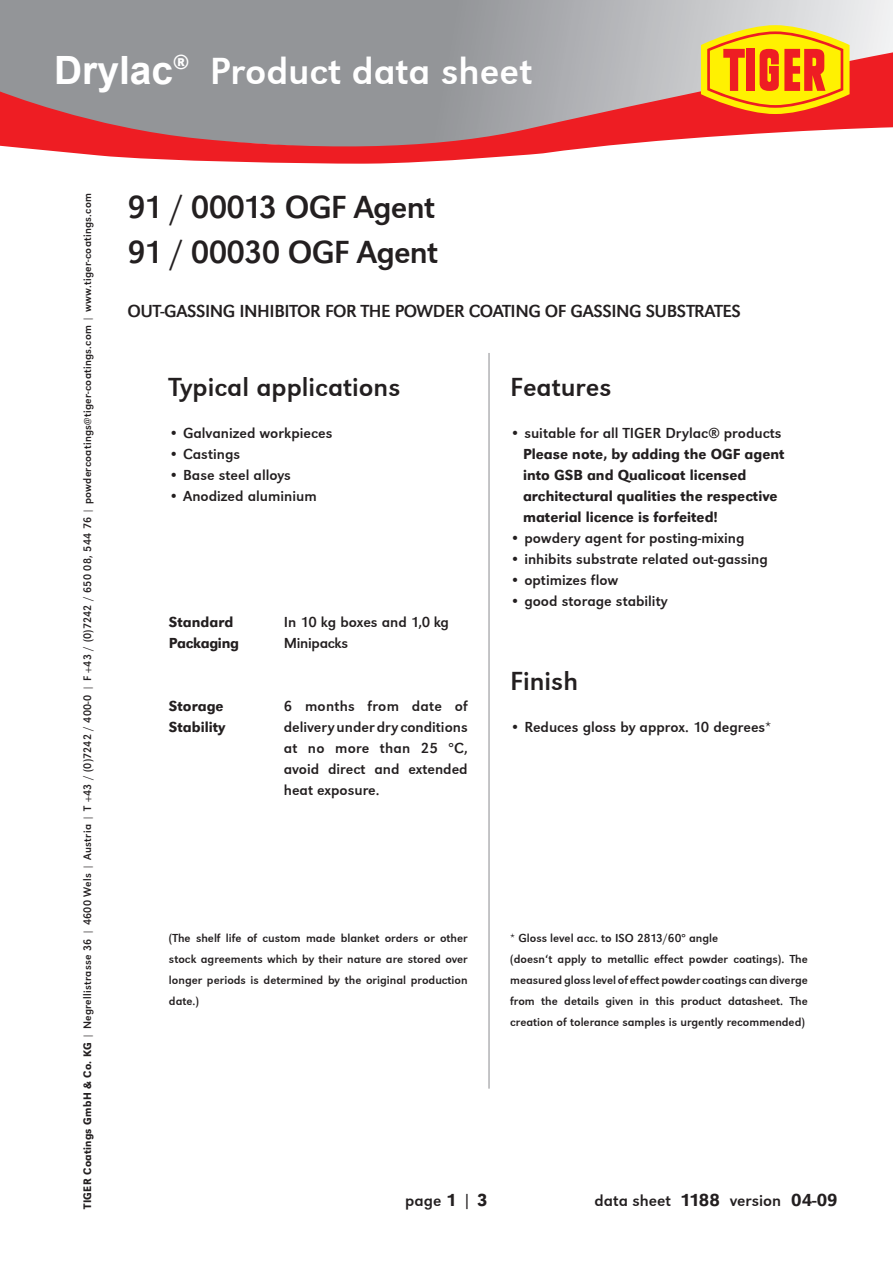
<style>
.page{position:relative;width:893px;height:1263px;background:#fff}
.page>*{position:absolute;margin:0;border:0;box-sizing:border-box;transform-origin:0 0}
.t1{font:39px "URW Grotesk T";color:#fff}
.t2{font:33px/45px "URW Grotesk T";letter-spacing:-.025em;color:#231f20}
.t3{font:27px "URW Grotesk T";color:#231f20}
.t4{font:18px "URW Grotesk T";letter-spacing:-.025em;color:#231f20}
.t5{font:16.5px "URW Grotesk T";color:#231f20}
.t6{font:15px/21px "URW Grotesk T";color:#231f20;text-align:justify}
.t7{font:500 15px/21px "URW Grotesk T";color:#231f20}
.t8{font:500 15px "URW Grotesk T";letter-spacing:-.02em;color:#231f20}
.t9{font:15px "URW Grotesk T";letter-spacing:-.02em;color:#231f20}
.t10{font:12px/21px "URW Grotesk T";color:#231f20;text-align:justify}
.t11{font:11.25px "URW Grotesk T";letter-spacing:.025em;color:#231f20;scale:.96 1}
.s1{font-family:"Arial";font-weight:700}
.s2{font-weight:500}
.s3{font-weight:500;font-size:18px}
</style>
<div class="page">
<hr style="left:489px;top:353px;width:1px;height:736px;background:#8a8c8f">
<svg style="left:0;top:0;width:893px;height:52px;background:#a5a7aa"></svg>
<svg style="left:0;top:52px;width:893px;height:112px;background:#bf8689"></svg>
<svg style="left:701px;top:25px;width:148px;height:89px;background:#f5a11f"></svg>
<h1 class="t1" style="left:54px;top:49px;width:480px"><span class="s1">Drylac</span><sup>®</sup> Product data sheet</h1>
<p class="t11" style="left:81px;top:1209px;width:1059px;rotate:-90deg"><span class="s2">TIGER Coatings GmbH &amp; Co. KG</span> | Negrellistrasse 36 | 4600 Wels | Austria | T +43 / (0)7242 / 400-0 | F +43 / (0)7242 / 650 08, 544 76 | powdercoatings@tiger-coatings.com | www.tiger-coatings.com</p>
<h2 class="t2" style="left:128px;top:184px;width:312px">91 / 00013 OGF Agent<br>91 / 00030 OGF Agent</h2>
<h3 class="t4" style="left:128px;top:300px;width:615px">OUT-GASSING INHIBITOR FOR THE POWDER COATING OF GASSING SUBSTRATES</h3>
<h3 class="t3" style="left:169px;top:371px;width:233px">Typical applications</h3>
<p class="t6" style="left:169px;top:422px;width:165px">• Galvanized workpieces</p>
<p class="t6" style="left:169px;top:443px;width:73px">• Castings</p>
<p class="t6" style="left:169px;top:464px;width:123px">• Base steel alloys</p>
<p class="t6" style="left:169px;top:485px;width:149px">• Anodized aluminium</p>
<p class="t7" style="left:169px;top:611px;width:66px">Standard</p>
<p class="t6" style="left:284px;top:611px;width:167px">In 10 kg boxes and 1,0 kg</p>
<p class="t8" style="left:169px;top:634px;width:72px">Packaging</p>
<p class="t9" style="left:284px;top:634px;width:66px">Minipacks</p>
<p class="t7" style="left:169px;top:695px;width:56px">Storage</p>
<p class="t6" style="left:284px;top:695px;width:185px">6 months from date of</p>
<p class="t7" style="left:169px;top:716px;width:58px">Stability</p>
<p class="t6" style="left:284px;top:716px;width:185px">delivery under dry conditions at no more than 25 °C, avoid direct and extended heat exposure.</p>
<h3 class="t3" style="left:510px;top:371px;width:103px">Features</h3>
<p class="t6" style="left:510px;top:422px;width:273px">• suitable for all TIGER Drylac® products</p>
<p class="t7" style="left:523px;top:443px;width:263px">Please note, by adding the OGF agent into GSB and Qualicoat licensed architectural qualities the respective material licence is forfeited!</p>
<p class="t6" style="left:510px;top:527px;width:236px">• powdery agent for posting-mixing</p>
<p class="t6" style="left:510px;top:548px;width:259px">• inhibits substrate related out-gassing</p>
<p class="t6" style="left:510px;top:569px;width:110px">• optimizes flow</p>
<p class="t6" style="left:510px;top:590px;width:159px">• good storage stability</p>
<h3 class="t3" style="left:510px;top:665px;width:69px">Finish</h3>
<p class="t6" style="left:510px;top:716px;width:263px">• Reduces gloss by approx. 10 degrees*</p>
<p class="t10" style="left:169px;top:928px;width:300px">(The shelf life of custom made blanket orders or other stock agreements which by their nature are stored over longer periods is determined by the original production date.)</p>
<p class="t10" style="left:510px;top:928px;width:299px;text-align:left">* Gloss level acc. to ISO 2813/60° angle<br>(doesn‘t apply to metallic effect powder coatings). The measured gloss level of effect powder coatings can diverge from the details given in this product datasheet. The creation of tolerance samples is urgently recommended)</p>
<h3 class="t5" style="left:405px;top:1191px;width:84px">page <span class="s3">1 | 3</span></h3>
<h3 class="t5" style="left:595px;top:1191px;width:245px">data sheet <span class="s3">1188</span> version <span class="s3">04-09</span></h3>
</div>
